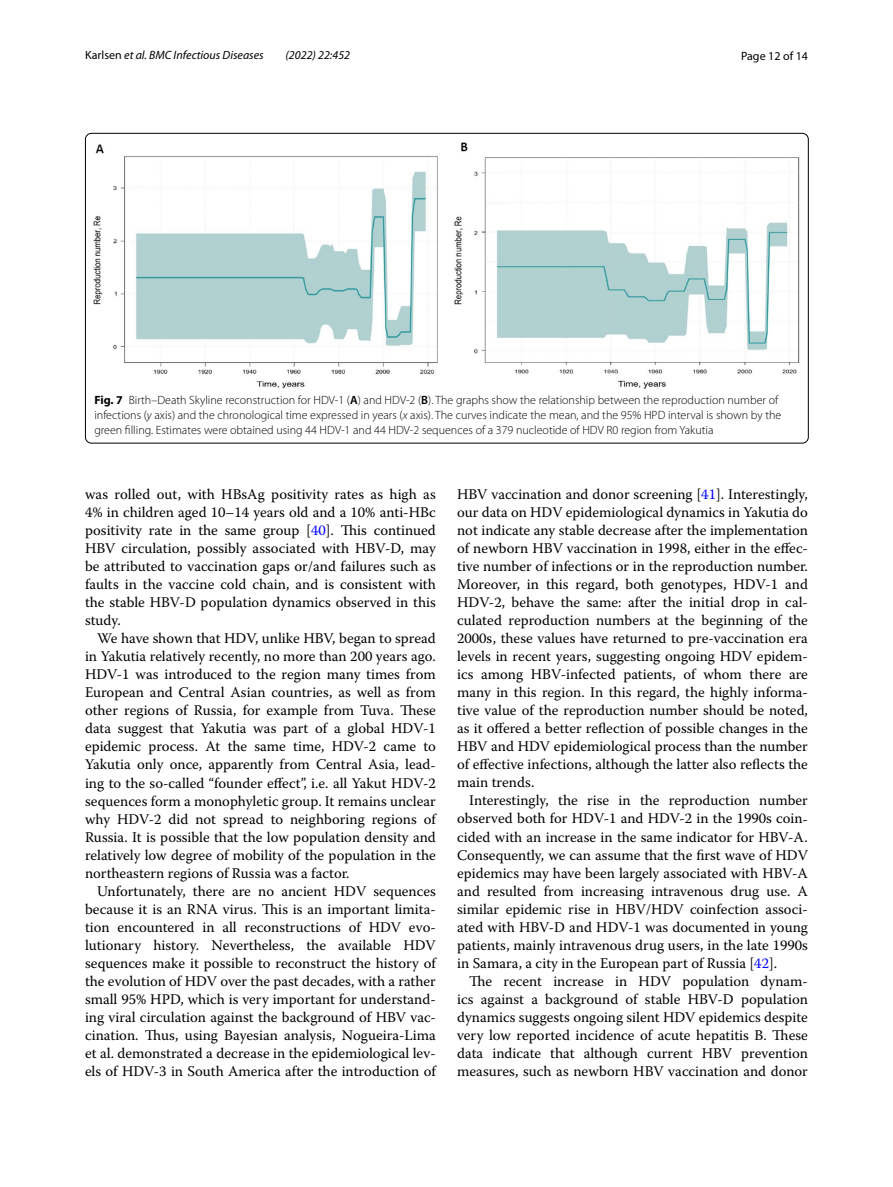
<style>
.page{position:relative;width:893px;height:1187px;background:#fff}
.page>*{position:absolute;margin:0;border:0;box-sizing:border-box;transform-origin:0 0}
.t1{font:14.7px/18px "Warnock Pro";color:#000;text-align:justify}
.t2{font:300 12px/15px "Myriad Pro";color:#000}
.t3{font:italic 12px "Myriad Pro";color:#000}
.t4{font:12px "Myriad Pro";color:#000}
.s1{font-style:normal}
.s2{font-weight:700}
.s3{font-weight:600}
.s4{font-style:italic}
.s5{color:#00f}
</style>
<div class="page">
<img style="left:94px;top:142px;width:706px;height:246px">
<p class="t3" style="left:85px;top:48px;width:180px"><span class="s1">Karlsen</span> et al. BMC Infectious Diseases</p>
<p class="t3" style="left:286px;top:48px;width:66px">(2022) 22:452</p>
<p class="t4" style="left:741px;top:48px;width:68px">Page 12 of 14</p>
<p class="t2" style="left:94px;top:392px;width:688px"><span class="s2">Fig. 7</span> Birth–Death Skyline reconstruction for HDV-1 (<span class="s3">A</span>) and HDV-2 (<span class="s3">B</span>). The graphs show the relationship between the reproduction number of infections (<span class="s4">y</span> axis) and the chronological time expressed in years (<span class="s4">x</span> axis). The curves indicate the mean, and the 95% HPD interval is shown by the green filling. Estimates were obtained using 44 HDV-1 and 44 HDV-2 sequences of a 379 nucleotide of HDV R0 region from Yakutia</p>
<p class="t1" style="left:85px;top:485px;width:352px">was rolled out, with HBsAg positivity rates as high as 4% in children aged 10–14 years old and a 10% anti-HBc positivity rate in the same group [<span class="s5">40</span>]. This continued HBV circulation, possibly associated with HBV-D, may be attributed to vaccination gaps or/and failures such as faults in the vaccine cold chain, and is consistent with the stable HBV-D population dynamics observed in this study.</p>
<p class="t1" style="left:85px;top:629px;width:352px;text-indent:12px">We have shown that HDV, unlike HBV, began to spread in Yakutia relatively recently, no more than 200 years ago.<br>HDV-1 was introduced to the region many times from European and Central Asian countries, as well as from other regions of Russia, for example from Tuva. These data suggest that Yakutia was part of a global HDV-1 epidemic process. At the same time, HDV-2 came to Yakutia only once, apparently from Central Asia, lead&shy;ing to the so-called “founder effect”, i.e. all Yakut HDV-2 sequences form a monophyletic group. It remains unclear why HDV-2 did not spread to neighboring regions of Russia. It is possible that the low population density and relatively low degree of mobility of the population in the northeastern regions of Russia was a factor.</p>
<p class="t1" style="left:85px;top:881px;width:352px;text-indent:12px">Unfortunately, there are no ancient HDV sequences because it is an RNA virus. This is an important limita&shy;tion encountered in all reconstructions of HDV evo&shy;lutionary history. Nevertheless, the available HDV sequences make it possible to reconstruct the history of the evolution of HDV over the past decades, with a rather small 95% HPD, which is very important for understand&shy;ing viral circulation against the background of HBV vac&shy;cination. Thus, using Bayesian analysis, Nogueira-Lima et al. demonstrated a decrease in the epidemiological lev&shy;els of HDV-3 in South America after the introduction of</p>
<p class="t1" style="left:457px;top:485px;width:352px">HBV vaccination and donor screening [<span class="s5">41</span>]. Interestingly, our data on HDV epidemiological dynamics in Yakutia do not indicate any stable decrease after the implementation of newborn HBV vaccination in 1998, either in the effec&shy;tive number of infections or in the reproduction number.<br>Moreover, in this regard, both genotypes, HDV-1 and HDV-2, behave the same: after the initial drop in cal&shy;culated reproduction numbers at the beginning of the 2000s, these values have returned to pre-vaccination era levels in recent years, suggesting ongoing HDV epidem&shy;ics among HBV-infected patients, of whom there are many in this region. In this regard, the highly informa&shy;tive value of the reproduction number should be noted, as it offered a better reflection of possible changes in the HBV and HDV epidemiological process than the number of effective infections, although the latter also reflects the main trends.</p>
<p class="t1" style="left:457px;top:791px;width:352px;text-indent:12px">Interestingly, the rise in the reproduction number observed both for HDV-1 and HDV-2 in the 1990s coin&shy;cided with an increase in the same indicator for HBV-A.<br>Consequently, we can assume that the first wave of HDV epidemics may have been largely associated with HBV-A and resulted from increasing intravenous drug use. A similar epidemic rise in HBV/HDV coinfection associ&shy;ated with HBV-D and HDV-1 was documented in young patients, mainly intravenous drug users, in the late 1990s in Samara, a city in the European part of Russia [<span class="s5">42</span>].</p>
<p class="t1" style="left:457px;top:971px;width:352px;text-indent:12px">The recent increase in HDV population dynam&shy;ics against a background of stable HBV-D population dynamics suggests ongoing silent HDV epidemics despite very low reported incidence of acute hepatitis B. These data indicate that although current HBV prevention measures, such as newborn HBV vaccination and donor</p>
</div>
